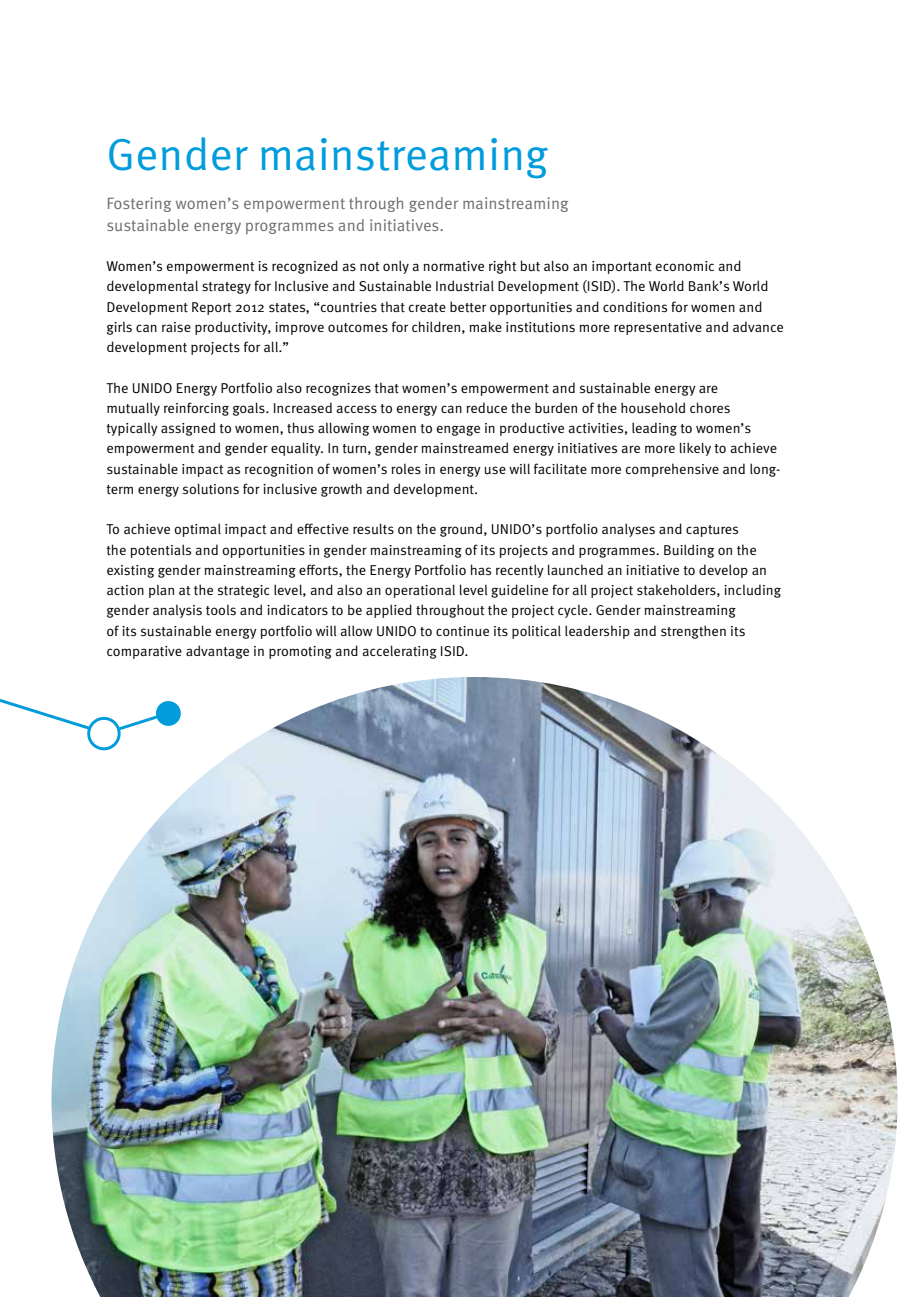
<style>
.page{position:relative;width:915px;height:1297px;background:#fff}
.page>*{position:absolute;margin:0;border:0;box-sizing:border-box;transform-origin:0 0}
.t1{font:45px "Meta Pro";color:#009cdc}
.t2{font:16.5px/21.6px "Meta Pro";color:#6d6e71}
.t3{font:14.25px/20.2px "Meta Pro";color:#000}
</style>
<div class="page">
<img style="left:51px;top:677px;width:846px;height:620px">
<svg style="left:0;top:677px;width:181px;height:211px"></svg>
<h1 class="t1" style="left:106px;top:126px;width:443px">Gender mainstreaming</h1>
<p class="t2" style="left:106px;top:193px;width:463px">Fostering women’s empowerment through gender mainstreaming sustainable energy programmes and initiatives.</p>
<p class="t3" style="left:106px;top:256px;width:678px">Women’s empowerment is recognized as not only a normative right but also an important economic and developmental strategy for Inclusive and Sustainable Industrial Development (ISID). The World Bank’s World Development Report 2012 states, “countries that create better opportunities and conditions for women and girls can raise productivity, improve outcomes for children, make institutions more representative and advance development projects for all.”</p>
<p class="t3" style="left:106px;top:378px;width:675px">The UN IDO Energy Portfolio also recognizes that women’s empowerment and sustainable energy are<br>mutually reinforcing goals. Increased access to energy can reduce the burden of the household chores typically assigned to women, thus allowing women to engage in productive activities, leading to women’s empowerment and gender equality. In turn, gender mainstreamed energy initiatives are more likely to achieve sustainable impact as recognition of women’s roles in energy use will facilitate more comprehensive and long&shy;term energy solutions for inclusive growth and development.</p>
<p class="t3" style="left:106px;top:520px;width:676px">To achieve optimal impact and effective results on the ground, UN IDO’s portfolio analyses and captures<br>the potentials and opportunities in gender mainstreaming of its projects and programmes. Building on the existing gender mainstreaming efforts, the Energy Portfolio has recently launched an initiative to develop an action plan at the strategic level, and also an operational level guideline for all project stakeholders, including gender analysis tools and indicators to be applied throughout the project cycle. Gender mainstreaming<br>of its sustainable energy portfolio will allow UN IDO to continue its political leadership and strengthen its comparative advantage in promoting and accelerating ISID.</p>
</div>
